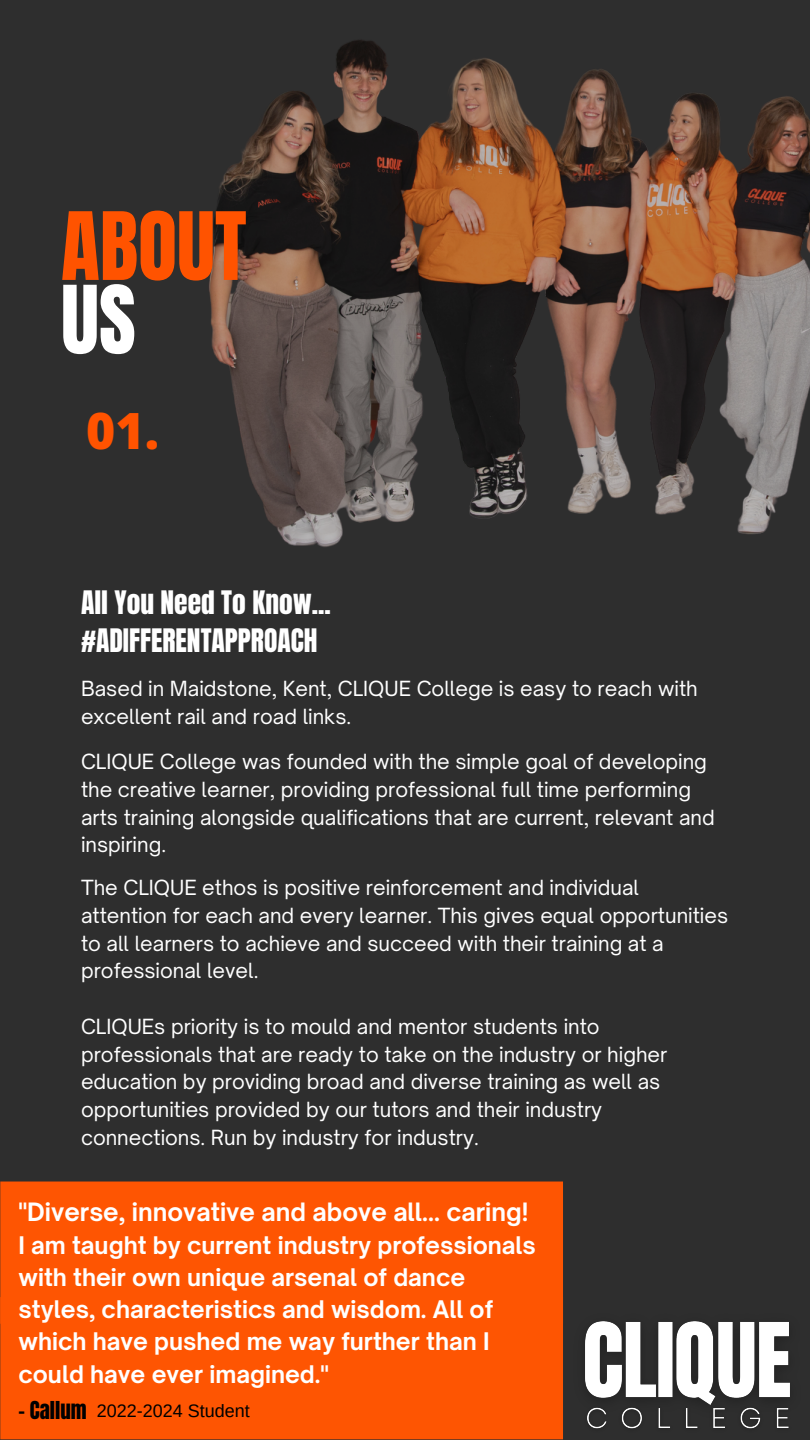
<style>
.page{position:relative;width:810px;height:1440px;background:#2e2e2e}
.page>*{position:absolute;margin:0;border:0;box-sizing:border-box;transform-origin:0 0}
.t1{font:80px "Anton";color:#ff5300}
.t2{font:80px "Anton";color:#fff}
.t3{font:800 50px "Open Sans";color:#ff5300}
.t4{font:27.5px/37.9px "Anton";color:#fff}
.t5{font:700 24.2px "Open Sauce One";color:#fff}
.t6{font:700 23.2px/32.2px "Open Sauce One";color:#fff}
.t7{font:21px "Anton";color:#000}
.t8{font:20px/27.8px "Open Sauce One";color:#fff}
.t9{font:18px "Arimo";color:#000}
</style>
<div class="page">
<div style="left:0;top:1324px;width:563px;height:115px;background:#fe5502"></div>
<div style="left:0;top:1182px;width:563px;height:142px;background:#fe5502"></div>
<img style="left:209px;top:40px;width:601px;height:507px">
<img style="left:585px;top:1321px;width:205px;height:76px">
<img style="left:587px;top:1397px;width:202px;height:32px">
<h2 class="t1" style="left:61px;top:189px;width:187px">ABOUT</h2>
<h3 class="t2" style="left:61px;top:262px;width:76px">US</h3>
<h6 class="t3" style="left:86px;top:396px;width:75px">01.</h6>
<h6 class="t4" style="left:81px;top:584px;width:251px">All You Need To Know... #ADIFFERENTAPPROACH</h6>
<h6 class="t8" style="left:81px;top:674px;width:618px">Based in Maidstone, Kent, CLIQUE College is easy to reach with excellent rail and road links.</h6>
<p class="t8" style="left:81px;top:748px;width:635px">CLIQUE College was founded with the simple goal of developing the creative learner, providing professional full time performing arts training alongside qualifications that are current, relevant and inspiring.</p>
<h1 class="t8" style="left:81px;top:874px;width:649px">The CLIQUE ethos is positive reinforcement and individual attention for each and every learner. This gives equal opportunities to all learners to achieve and succeed with their training at a professional level.</h1>
<h1 class="t8" style="left:81px;top:1012px;width:588px">CLIQUEs priority is to mould and mentor students into professionals that are ready to take on the industry or higher education by providing broad and diverse training as well as opportunities provided by our tutors and their industry connections. Run by industry for industry.</h1>
<h6 class="t5" style="left:18px;top:1197px;width:512px">"Diverse, innovative and above all... caring!</h6>
<h6 class="t6" style="left:18px;top:1229px;width:519px">I am taught by current industry professionals with their own unique arsenal of dance styles, characteristics and wisdom. All of which have pushed me way further than I could have ever imagined."</h6>
<p class="t7" style="left:18px;top:1395px;width:70px">- Callum</p>
<h4 class="t9" style="left:97px;top:1401px;width:155px">2022-2024 Student</h4>
</div>
